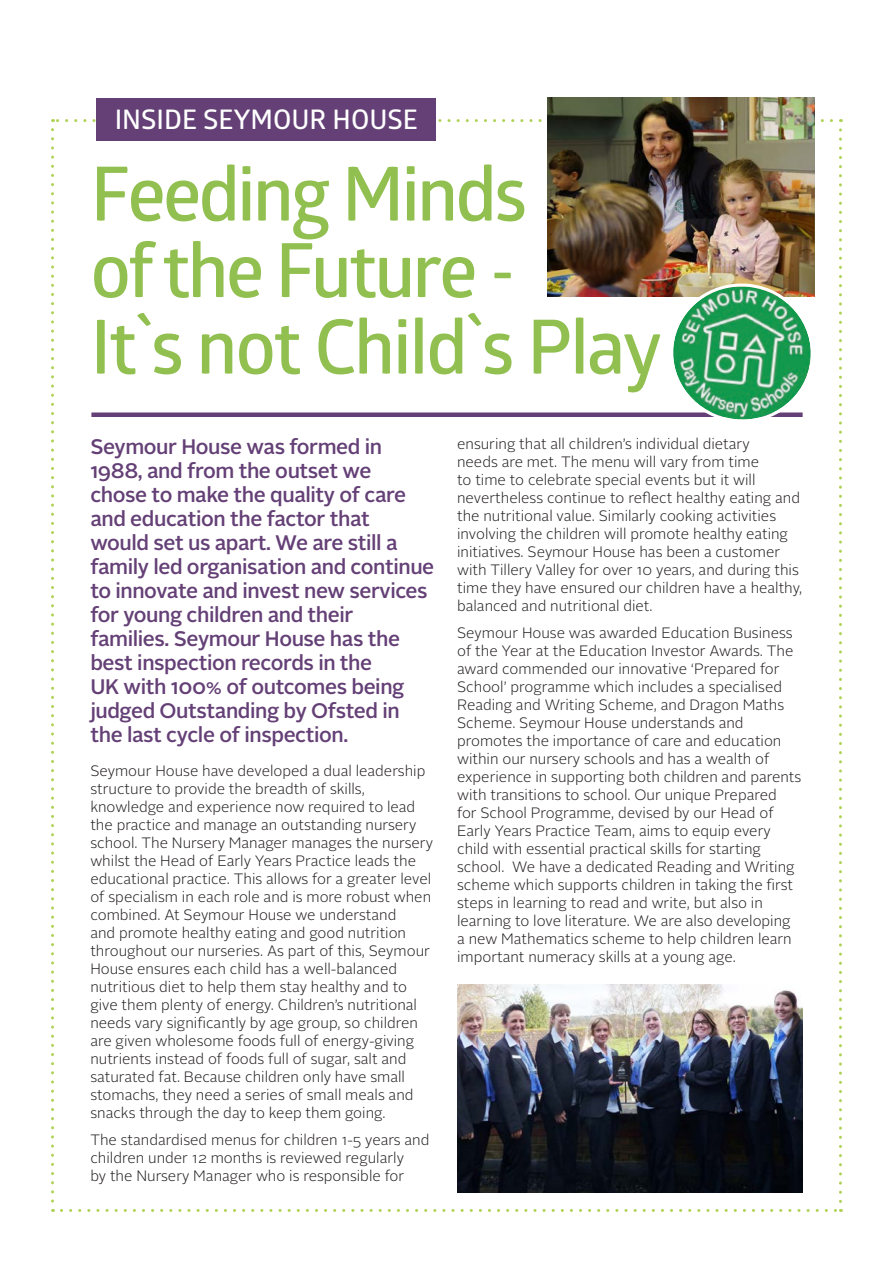
<style>
.page{position:relative;width:893px;height:1263px;background:#fff}
.page>*{position:absolute;margin:0;border:0;box-sizing:border-box;transform-origin:0 0}
.t1{font:75px/76.5px "Glober Semi Bold Free";letter-spacing:-.04em;color:#91c050}
.t2{font:27px "Glober Semi Bold Free";color:#fff}
.Bidy_Copy{font:500 21px/24px "Alright Sans";letter-spacing:-.02em;color:#644076}
.Bidy_Copy-2{font:300 15px/18px "Alright Sans";color:#231f20}
</style>
<div class="page">
<svg style="left:51px;top:130px;width:3px;height:1082px"></svg>
<svg style="left:61px;top:1209px;width:780px;height:3px"></svg>
<svg style="left:839px;top:119px;width:3px;height:1082px"></svg>
<svg style="left:53px;top:119px;width:778px;height:3px"></svg>
<div style="left:97px;top:98px;width:339px;height:42px;background:#644076"></div>
<div style="left:91px;top:412px;width:712px;height:5px;background:#644076"></div>
<img style="left:457px;top:985px;width:346px;height:207px">
<img style="left:547px;top:98px;width:268px;height:199px">
<img style="left:665px;top:278px;width:150px;height:142px">
<p class="t2" style="left:115px;top:101px;width:305px">INSIDE SEYMOUR HOUSE</p>
<p class="t1" style="left:90px;top:154px;width:573px">Feeding Minds<br>of the Future -<br>It`s not Child`s Play</p>
<p class="Bidy_Copy" style="left:90px;top:435px;width:345px">Seymour House was formed in<br>1988, and from the outset we<br>chose to make the quality of care and education the factor that<br>would set us apart. We are still a family led organisation and continue to innovate and invest new services for young children and their families. Seymour House has the best inspection records in the<br>UK with 100% of outcomes being judged Outstanding by Ofsted in the last cycle of inspection.</p>
<p class="Bidy_Copy-2" style="left:90px;top:762px;width:344px">Seymour House have developed a dual leadership structure to provide the breadth of skills, knowledge and experience now required to lead the practice and manage an outstanding nursery school. The Nursery Manager manages the nursery whilst the Head of Early Years Practice leads the educational practice. This allows for a greater level of specialism in each role and is more robust when combined. At Seymour House we understand<br>and promote healthy eating and good nutrition throughout our nurseries. As part of this, Seymour House ensures each child has a well-balanced nutritious diet to help them stay healthy and to give them plenty of energy. Children’s nutritional needs vary significantly by age group, so children are given wholesome foods full of energy-giving nutrients instead of foods full of sugar, salt and saturated fat. Because children only have small stomachs, they need a series of small meals and snacks through the day to keep them going.</p>
<p class="Bidy_Copy-2" style="left:90px;top:1131px;width:341px">The standardised menus for children 1-5 years and children under 12 months is reviewed regularly<br>by the Nursery Manager who is responsible for</p>
<p class="Bidy_Copy-2" style="left:457px;top:435px;width:347px">ensuring that all children’s individual dietary<br>needs are met. The menu will vary from time<br>to time to celebrate special events but it will nevertheless continue to reflect healthy eating and the nutritional value. Similarly cooking activities involving the children will promote healthy eating initiatives. Seymour House has been a customer with Tillery Valley for over 10 years, and during this time they have ensured our children have a healthy, balanced and nutritional diet.</p>
<p class="Bidy_Copy-2" style="left:457px;top:624px;width:346px">Seymour House was awarded Education Business of the Year at the Education Investor Awards. The award commended our innovative ‘Prepared for School’ programme which includes a specialised Reading and Writing Scheme, and Dragon Maths Scheme. Seymour House understands and promotes the importance of care and education within our nursery schools and has a wealth of experience in supporting both children and parents with transitions to school. Our unique Prepared<br>for School Programme, devised by our Head of Early Years Practice Team, aims to equip every child with essential practical skills for starting school. We have a dedicated Reading and Writing scheme which supports children in taking the first steps in learning to read and write, but also in learning to love literature. We are also developing a new Mathematics scheme to help children learn important numeracy skills at a young age.</p>
</div>
